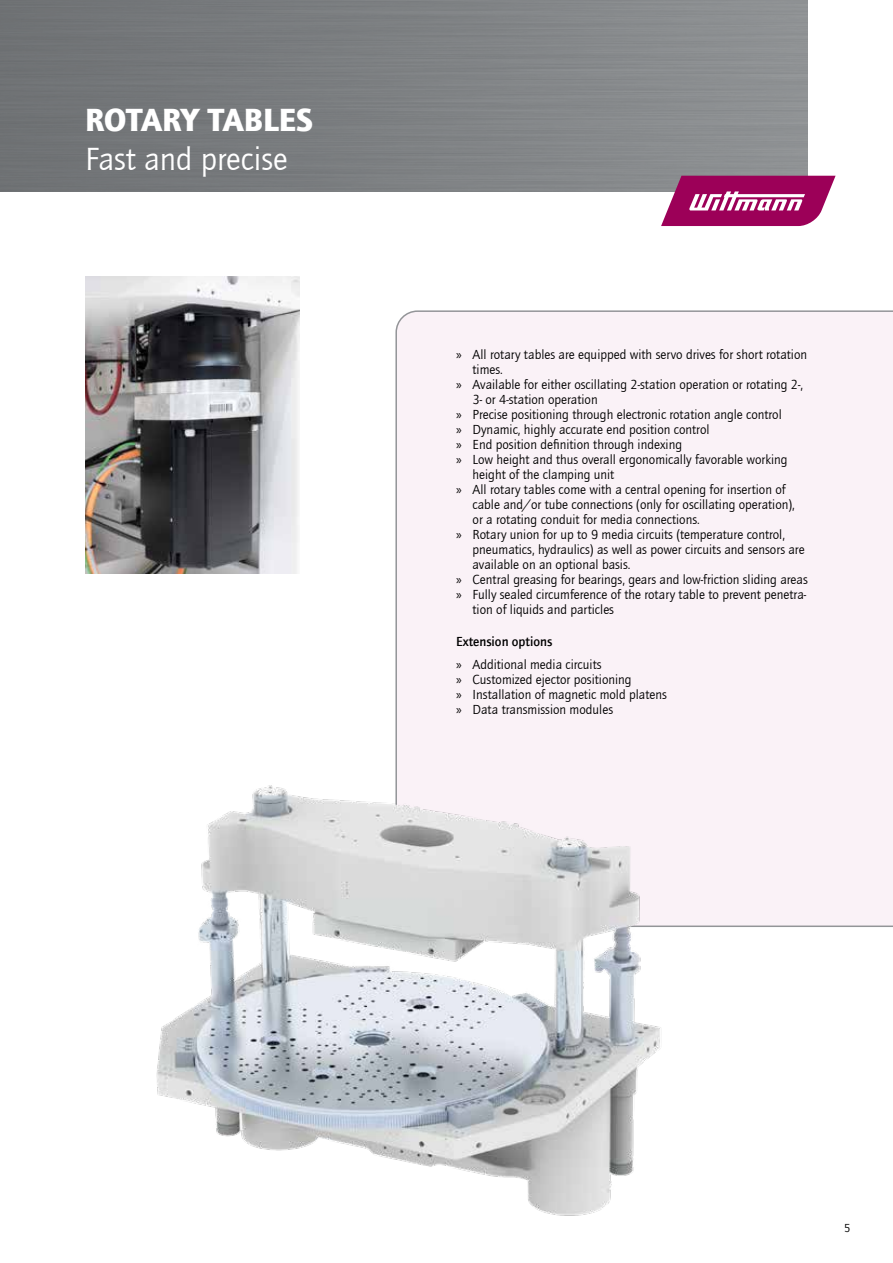
<style>
.page{position:relative;width:893px;height:1263px;background:#fff}
.page>*{position:absolute;margin:0;border:0;box-sizing:border-box;transform-origin:0 0}
.t1{font:33px "Quay Sans ITC Com";color:#fff}
.t2{font:900 33px "Quay Sans ITC Com";color:#fff}
.t3{font:13.5px/15px "Quay Sans ITC Com";color:#000}
.t4{font:12px "Quay Sans ITC Com";color:#000}
.s1{font-family:"Myriad Pro"}
.s2{font-weight:500}
</style>
<div class="page">
<div style="left:0;top:0;width:808px;height:191px;background:linear-gradient(to right,#6d7073,#8f9294)"></div>
<svg style="left:661px;top:176px;width:175px;height:50px"></svg>
<div style="left:395px;top:310px;width:498px;height:617px;background:#faf2f7"></div>
<img style="left:156px;top:780px;width:513px;height:436px">
<img style="left:85px;top:276px;width:215px;height:298px">
<h1 class="t2" style="left:85px;top:99px;width:230px">ROTARY TABLES</h1>
<h1 class="t1" style="left:85px;top:140px;width:204px">Fast and precise</h1>
<p class="t3" style="left:456px;top:347px;width:353px"><span class="s1">»</span> All rotary tables are equipped with servo drives for short rotation</p>
<p class="t3" style="left:473px;top:362px;width:32px">times.</p>
<p class="t3" style="left:456px;top:377px;width:348px"><span class="s1">»</span> Available for either oscillating 2-station operation or rotating 2-,</p>
<p class="t3" style="left:473px;top:392px;width:127px">3- or 4-station operation</p>
<p class="t3" style="left:456px;top:407px;width:327px"><span class="s1">»</span> Precise positioning through electronic rotation angle control</p>
<p class="t3" style="left:456px;top:422px;width:255px"><span class="s1">»</span> Dynamic, highly accurate end position control</p>
<p class="t3" style="left:456px;top:437px;width:227px"><span class="s1">»</span> End position definition through indexing</p>
<p class="t3" style="left:456px;top:452px;width:333px"><span class="s1">»</span> Low height and thus overall ergonomically favorable working</p>
<p class="t3" style="left:473px;top:467px;width:143px">height of the clamping unit</p>
<p class="t3" style="left:456px;top:482px;width:331px"><span class="s1">»</span> All rotary tables come with a central opening for insertion of</p>
<p class="t3" style="left:473px;top:497px;width:324px">cable and/or tube connections (only for oscillating operation),</p>
<p class="t3" style="left:473px;top:512px;width:229px">or a rotating conduit for media connections.</p>
<p class="t3" style="left:456px;top:527px;width:330px"><span class="s1">»</span> Rotary union for up to 9 media circuits (temperature control,</p>
<p class="t3" style="left:473px;top:542px;width:334px">pneumatics, hydraulics) as well as power circuits and sensors are</p>
<p class="t3" style="left:473px;top:557px;width:159px">available on an optional basis.</p>
<p class="t3" style="left:456px;top:572px;width:353px"><span class="s1">»</span> Central greasing for bearings, gears and low-friction sliding areas</p>
<p class="t3" style="left:456px;top:587px;width:352px"><span class="s1">»</span> Fully sealed circumference of the rotary table to prevent penetra-</p>
<p class="t3" style="left:473px;top:602px;width:143px">tion of liquids and particles</p>
<p class="t3" style="left:456px;top:630px;width:147px;line-height:23.5px"><span class="s2">Extension options<br></span><span class="s1">»</span> Additional media circuits</p>
<p class="t3" style="left:456px;top:672px;width:212px"><span class="s1">»</span> Customized ejector positioning<br><span class="s1">»</span> Installation of magnetic mold platens <span class="s1">»</span> Data transmission modules</p>
<p class="t4" style="left:844px;top:1220px;width:8px">5</p>
</div>
